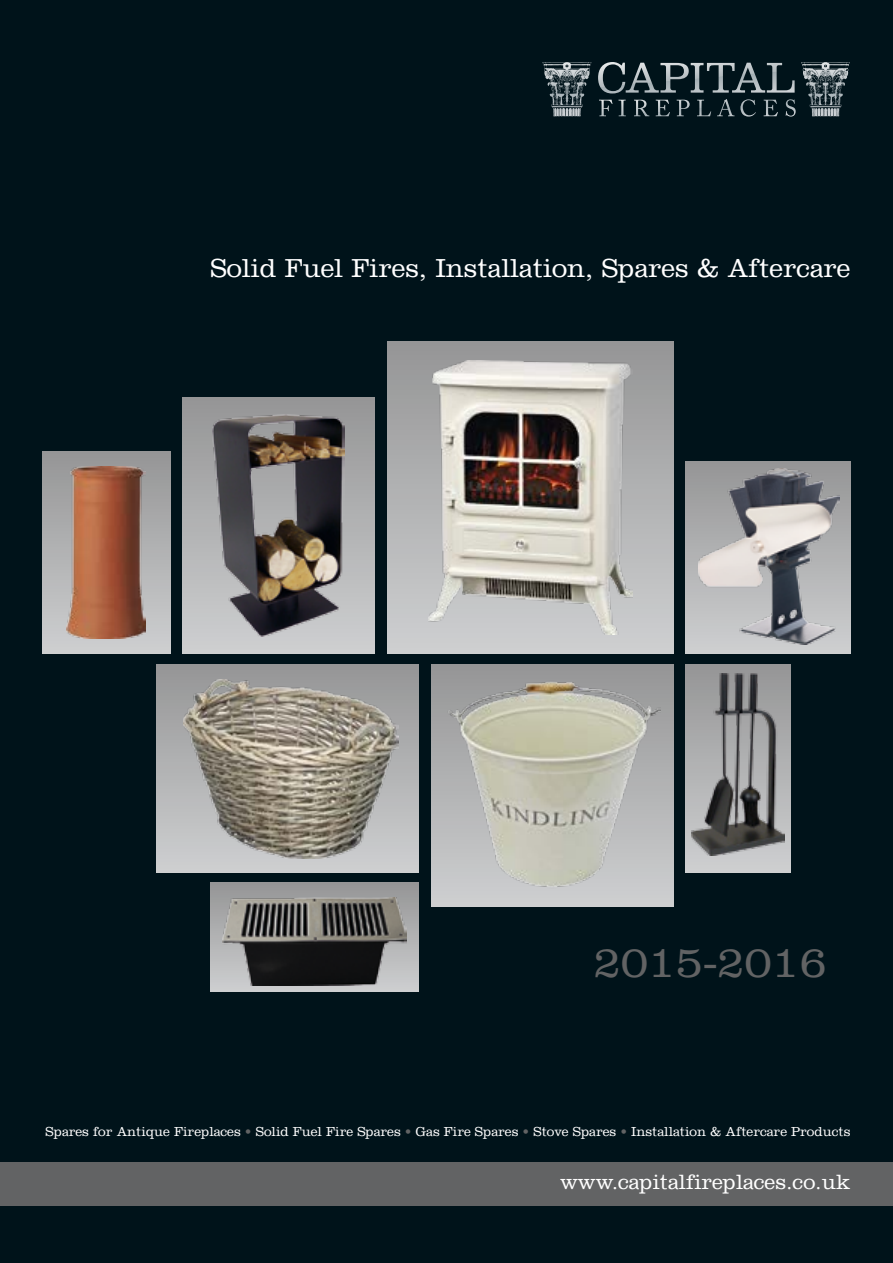
<style>
.page{position:relative;width:893px;height:1263px;background:#00131a}
.page>*{position:absolute;margin:0;border:0;box-sizing:border-box;transform-origin:0 0}
.t1{font:300 45px "Capital Clarendon";color:#626364}
.t2{font:300 27px "Capital Clarendon";color:#fff}
.t3{font:300 21.45px "Capital Clarendon";color:#fff}
.t4{font:300 13.5px "Capital Clarendon";color:#fff}
.s1{color:#626364}
</style>
<div class="page">
<div style="left:0;top:1162px;width:893px;height:44px;background:#626364"></div>
<svg style="left:542px;top:62px;width:39px;height:52px"></svg>
<svg style="left:598px;top:62px;width:242px;height:55px"></svg>
<svg style="left:211px;top:883px;width:208px;height:109px;background:#aaaaab"></svg>
<img style="left:222px;top:897px;width:185px;height:88px">
<div style="left:431px;top:664px;width:242px;height:242px;background:linear-gradient(to bottom,#959596,#cecfd0)"></div>
<img style="left:444px;top:678px;width:217px;height:216px">
<div style="left:157px;top:664px;width:262px;height:208px;background:linear-gradient(to bottom,#959596,#cecfd0)"></div>
<img style="left:183px;top:679px;width:216px;height:180px">
<div style="left:686px;top:461px;width:164px;height:192px;background:linear-gradient(to bottom,#959596,#cecfd0)"></div>
<img style="left:698px;top:469px;width:142px;height:175px">
<div style="left:183px;top:398px;width:192px;height:255px;background:linear-gradient(to bottom,#959696,#cecfd1)"></div>
<img style="left:213px;top:415px;width:131px;height:221px">
<div style="left:388px;top:341px;width:285px;height:312px;background:linear-gradient(to bottom,#959596,#cecfd1)"></div>
<img style="left:428px;top:360px;width:205px;height:274px">
<div style="left:43px;top:451px;width:127px;height:202px;background:linear-gradient(to bottom,#959596,#cecfd0)"></div>
<img style="left:67px;top:466px;width:79px;height:173px">
<div style="left:686px;top:664px;width:105px;height:208px;background:linear-gradient(to bottom,#959596,#cecfd0)"></div>
<img style="left:692px;top:674px;width:93px;height:182px">
<h2 class="t2" style="left:210px;top:253px;width:641px">Solid Fuel Fires, Installation, Spares &amp; Aftercare</h2>
<h1 class="t1" style="left:593px;top:936px;width:235px">2015-2016</h1>
<p class="t4" style="left:46px;top:1123px;width:806px">Spares for Antique Fireplaces <span class="s1">•</span> Solid Fuel Fire Spares <span class="s1">•</span> Gas Fire Spares <span class="s1">•</span> Stove Spares <span class="s1">•</span> Installation &amp; Aftercare Products</p>
<h3 class="t3" style="left:560px;top:1169px;width:292px">www.capitalfireplaces.co.uk</h3>
</div>
